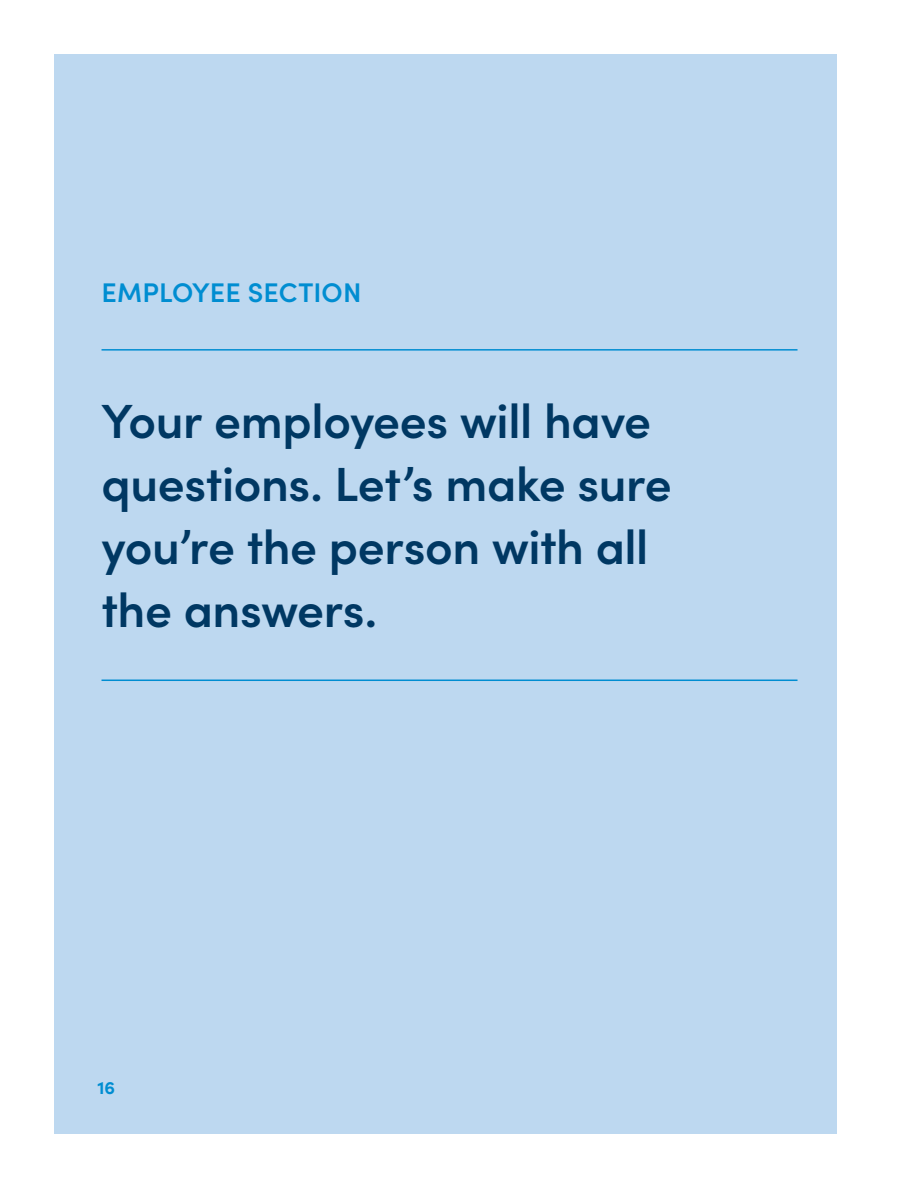
<style>
.page{position:relative;width:918px;height:1188px;background:#fff}
.page>*{position:absolute;margin:0;border:0;box-sizing:border-box;transform-origin:0 0}
.t1{font:600 48px/63px "Sofia Pro";letter-spacing:-.01em;color:#003863}
.t2{font:600 27px "Sofia Pro";letter-spacing:.005em;color:#008dd1}
.Mini_Blue_Header{font:700 18px "Sofia Pro";color:#008dd1}
</style>
<div class="page">
<div style="left:54px;top:54px;width:783px;height:1080px;background:#bdd8f0"></div>
<hr style="left:102px;top:349px;width:696px;height:2px;background:#008dd1">
<hr style="left:102px;top:680px;width:696px;height:1px;background:#008dd1">
<p class="t2" style="left:102px;top:272px;width:261px">EMPLOYEE SECTION</p>
<p class="t1" style="left:102px;top:386px;width:572px">Your employees will have questions. Let’s make sure you’re the person with all the answers.</p>
<p class="Mini_Blue_Header" style="left:98px;top:1074px;width:19px">16</p>
</div>
